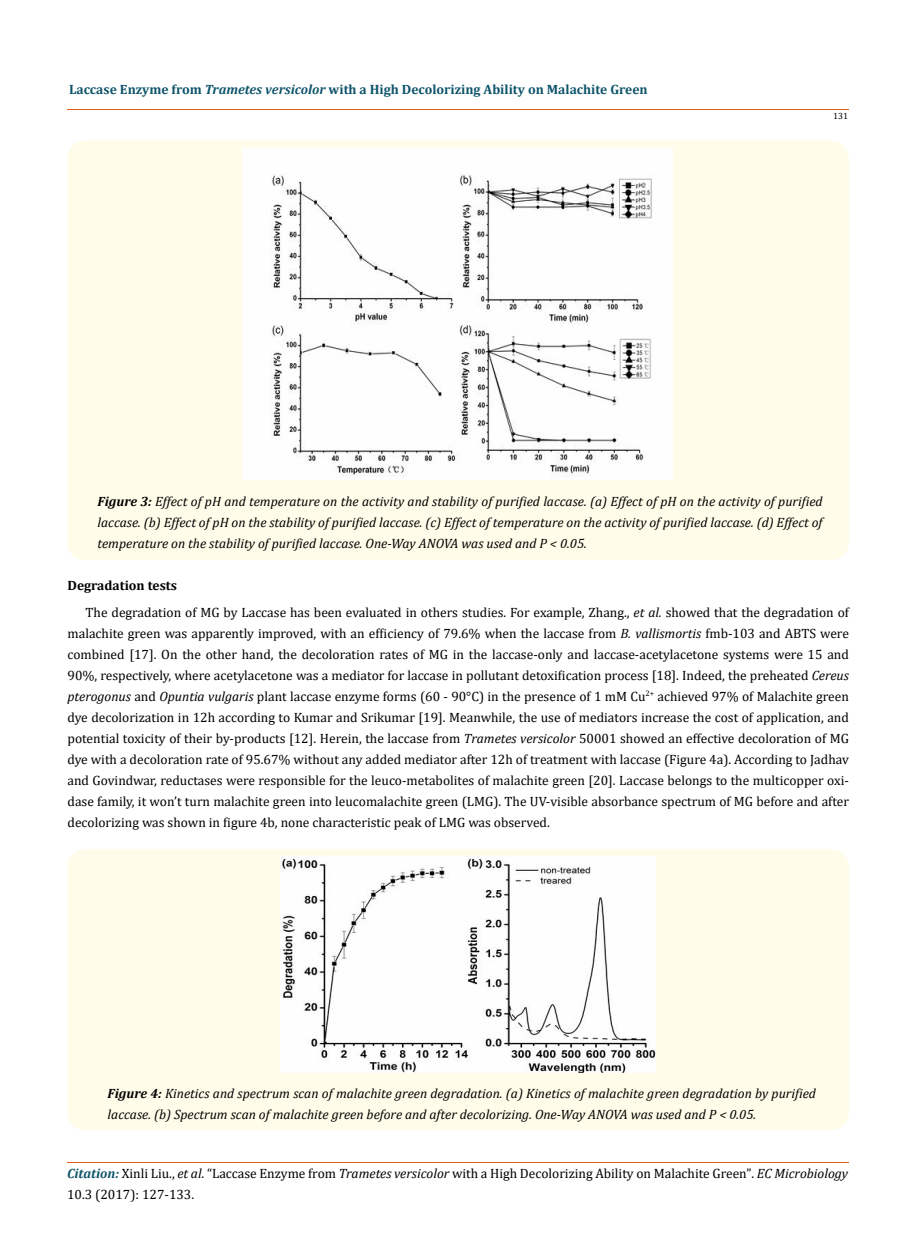
<style>
.page{position:relative;width:917px;height:1235px;background:#fff}
.page>*{position:absolute;margin:0;border:0;box-sizing:border-box;transform-origin:0 0}
.t1{font:13.5px/21px "Cambria";color:#000}
.t2{font:italic 13.5px/21px "Cambria";color:#000;text-align:justify}
.t3{font:700 13.5px "Cambria";color:#0e546a}
.t4{font:9px "Cambria";color:#000}
.s1{font-style:italic}
.s2{font-weight:700}
.s3{font-weight:700;font-style:italic;color:#0e546a}
.s4{font-size:13.35px}
</style>
<div class="page">
<hr style="left:68px;top:109px;width:781px;height:1px;background:#e05d1a">
<div style="left:68px;top:141px;width:780px;height:419px;background:#fffde9;border-radius:18px"></div>
<img style="left:242px;top:148px;width:430px;height:331px">
<div style="left:68px;top:849px;width:781px;height:281px;background:#fffde9;border-radius:18px"></div>
<img style="left:280px;top:856px;width:375px;height:216px">
<p class="t3" style="left:69px;top:80px;width:580px">Laccase Enzyme from <span class="s1">Trametes versicolor</span> with a High Decolorizing Ability on Malachite Green</p>
<p class="t4" style="left:833px;top:111px;width:16px">131</p>
<p class="t2" style="left:98px;top:490px;width:726px"><span class="s2">Figure 3:</span> Effect of pH and temperature on the activity and stability of purified laccase. (a) Effect of pH on the activity of purified laccase. (b) Effect of pH on the stability of purified laccase. (c) Effect of temperature on the activity of purified laccase. (d) Effect of temperature on the stability of purified laccase. One-Way ANOVA was used and P &lt; 0.05.</p>
<p class="t1" style="left:85px;top:571px;width:765px;line-height:27px;text-indent:-18px"><span class="s2">Degradation tests<br></span>The degradation of MG by Laccase has been evaluated in others studies. For example, Zhang., <span class="s1">et al.</span> showed that the degradation of</p>
<p class="t1" style="left:67px;top:622px;width:783px;text-align:justify">malachite green was apparently improved, with an efficiency of 79.6% when the laccase from <span class="s1">B. vallismortis</span> fmb-103 and ABTS were combined [17]. On the other hand, the decoloration rates of MG in the laccase-only and laccase-acetylacetone systems were 15 and 90%, respectively, where acetylacetone was a mediator for laccase in pollutant detoxification process [18]. Indeed, the preheated <span class="s1">Cereus pterogonus</span> and <span class="s1">Opuntia vulgaris</span> plant laccase enzyme forms (60 - 90°C) in the presence of 1 mM Cu<sup>2+</sup> achieved 97% of Malachite green dye decolorization in 12h according to Kumar and Srikumar [19]. Meanwhile, the use of mediators increase the cost of application, and potential toxicity of their by-products [12]. Herein, the laccase from <span class="s1">Trametes versicolor</span> 50001 showed an effective decoloration of MG dye with a decoloration rate of 95.67% without any added mediator after 12h of treatment with laccase (Figure 4a). According to Jadhav and Govindwar, reductases were responsible for the leuco-metabolites of malachite green [20]. Laccase belongs to the multicopper oxi&shy;dase family, it won’t turn malachite green into leucomalachite green (LMG). The UV-visible absorbance spectrum of MG before and after decolorizing was shown in figure 4b, none characteristic peak of LMG was observed.</p>
<p class="t2" style="left:108px;top:1082px;width:709px"><span class="s2">Figure 4:</span> Kinetics and spectrum scan of malachite green degradation. (a) Kinetics of malachite green degradation by purified laccase. (b) Spectrum scan of malachite green before and after decolorizing. One-Way ANOVA was used and P &lt; 0.05.</p>
<p class="t1" style="left:67px;top:1163px;width:782px"><span class="s3">Citation:</span> Xinli Liu., <span class="s1">et al</span>. “Laccase Enzyme from <span class="s1">Trametes versicolor</span> with a High Decolorizing Ability on Malachite Green”<span class="s4">.</span> <span class="s1">EC Microbiology<br></span><span class="s4">10</span>.3 (2017): 127-133.</p>
</div>
